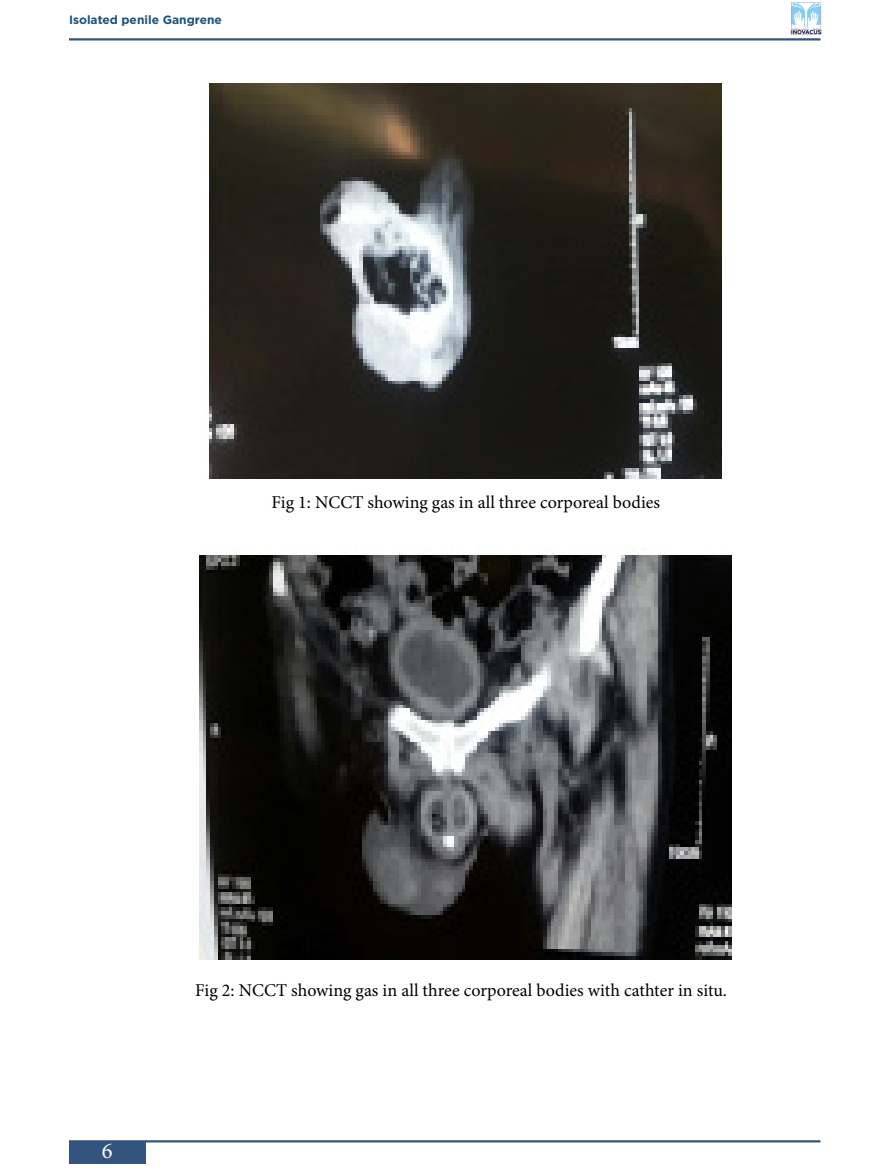
<style>
.page{position:relative;width:891px;height:1175px;background:#fff}
.page>*{position:absolute;margin:0;border:0;box-sizing:border-box;transform-origin:0 0}
.t1{font:22.5px "Minion Pro";color:#fff}
.t2{font:18px "Minion Pro";color:#000}
.t3{font:700 12px "Gotham";color:#1c517c}
</style>
<div class="page">
<div style="left:69px;top:1141px;width:77px;height:22px;background:#33547f"></div>
<hr style="left:69px;top:1140px;width:751px;height:2px;background:#33547f">
<hr style="left:69px;top:38px;width:751px;height:2px;background:#33547f">
<img style="left:790px;top:2px;width:32px;height:33px">
<img style="left:209px;top:83px;width:513px;height:395px">
<img style="left:199px;top:555px;width:532px;height:405px">
<p class="t3" style="left:69px;top:11px;width:154px">Isolated penile Gangrene</p>
<p class="t2" style="left:271px;top:490px;width:390px">Fig 1: NCCT showing gas in all three corporeal bodies</p>
<p class="t1" style="left:102px;top:1135px;width:12px">6</p>
<p class="t2" style="left:195px;top:978px;width:533px">Fig 2: NCCT showing gas in all three corporeal bodies with cathter in situ.</p>
</div>
